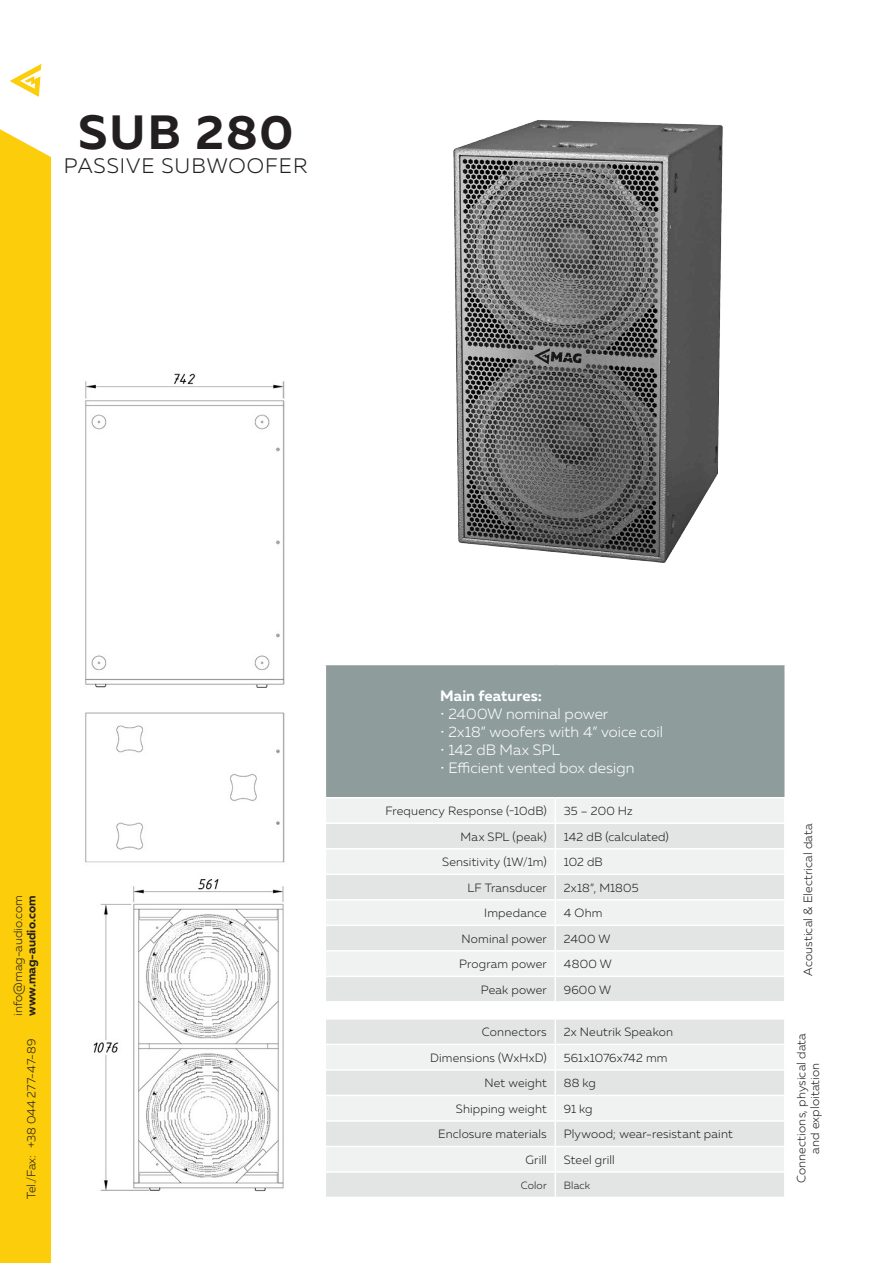
<style>
.page{position:relative;width:893px;height:1263px;background:#fff}
.page>*{position:absolute;margin:0;border:0;box-sizing:border-box;transform-origin:0 0}
.t1{font:700 48px "Muller";letter-spacing:.045em;color:#231f20}
.t2{font:300 21px "Muller";letter-spacing:.05em;color:#231f20}
.table_head_sub{font:300 15px "Muller";color:#fff}
.table_head_sub-2{font:700 15px "Muller";letter-spacing:.005em;color:#fff}
.table_main{font:300 12px/13.8px "Muller";letter-spacing:.015em;color:#231f20;text-align:center}
.t3{font:700 12px "Muller";color:#231f20}
.table_main-2{font:300 10.5px "Muller";letter-spacing:.02em;color:#231f20}
</style>
<div class="page">
<div style="left:0;top:129px;width:51px;height:1134px;background:#fccd0a"></div>
<svg style="left:10px;top:64px;width:31px;height:33px"></svg>
<div style="left:325px;top:664px;width:460px;height:134px;background:#8e9c9c"></div>
<div style="left:326px;top:799px;width:458px;height:23px;background:#f0f2f2"></div>
<svg style="left:326px;top:824px;width:458px;height:373px;fill:#e3e5e5"></svg>
<hr style="left:325px;top:848px;width:230px;height:1px;background:#fff">
<hr style="left:555px;top:848px;width:229px;height:1px;background:#fff">
<hr style="left:325px;top:873px;width:230px;height:2px;background:#fff">
<hr style="left:555px;top:873px;width:229px;height:2px;background:#fff">
<hr style="left:325px;top:899px;width:230px;height:1px;background:#fff">
<hr style="left:555px;top:899px;width:229px;height:1px;background:#fff">
<hr style="left:325px;top:924px;width:230px;height:2px;background:#fff">
<hr style="left:555px;top:924px;width:229px;height:2px;background:#fff">
<hr style="left:325px;top:950px;width:230px;height:1px;background:#fff">
<hr style="left:555px;top:950px;width:229px;height:1px;background:#fff">
<hr style="left:325px;top:975px;width:230px;height:2px;background:#fff">
<hr style="left:555px;top:975px;width:229px;height:2px;background:#fff">
<hr style="left:325px;top:1001px;width:230px;height:1px;background:#fff">
<hr style="left:555px;top:1001px;width:230px;height:1px;background:#fff">
<hr style="left:325px;top:1018px;width:230px;height:2px;background:#fff">
<hr style="left:555px;top:1018px;width:230px;height:2px;background:#fff">
<hr style="left:325px;top:1044px;width:230px;height:1px;background:#fff">
<hr style="left:555px;top:1044px;width:229px;height:1px;background:#fff">
<hr style="left:325px;top:1069px;width:230px;height:2px;background:#fff">
<hr style="left:555px;top:1069px;width:229px;height:2px;background:#fff">
<hr style="left:325px;top:1095px;width:230px;height:1px;background:#fff">
<hr style="left:555px;top:1095px;width:229px;height:1px;background:#fff">
<hr style="left:325px;top:1120px;width:230px;height:2px;background:#fff">
<hr style="left:555px;top:1120px;width:229px;height:2px;background:#fff">
<hr style="left:325px;top:1146px;width:230px;height:1px;background:#fff">
<hr style="left:555px;top:1146px;width:229px;height:1px;background:#fff">
<hr style="left:325px;top:1171px;width:230px;height:2px;background:#fff">
<hr style="left:555px;top:1171px;width:229px;height:2px;background:#fff">
<svg style="left:555px;top:799px;width:1px;height:398px"></svg>
<hr style="left:784px;top:665px;width:2px;height:132px;background:#fff">
<hr style="left:325px;top:664px;width:230px;height:1px;background:#fff">
<hr style="left:325px;top:665px;width:1px;height:132px;background:#fff">
<hr style="left:555px;top:664px;width:230px;height:1px;background:#fff">
<hr style="left:325px;top:797px;width:230px;height:1px;background:#fff">
<hr style="left:555px;top:797px;width:230px;height:1px;background:#fff">
<img style="left:85px;top:373px;width:200px;height:819px">
<img style="left:453px;top:120px;width:270px;height:443px">
<p class="t1" style="left:78px;top:102px;width:217px">SUB 280</p>
<p class="t2" style="left:64px;top:153px;width:245px">PASSIVE SUBWOOFER</p>
<p class="table_main" style="left:11px;top:1015px;width:122px;rotate:-90deg">info@mag-audio.com</p>
<p class="t3" style="left:24px;top:1016px;width:122px;rotate:-90deg">www.mag-audio.com</p>
<p class="table_main" style="left:24px;top:1199px;width:162px;rotate:-90deg">Tel./Fax: +38 044 277-47-89</p>
<p class="table_head_sub-2" style="left:440px;top:686px;width:103px">Main features:</p>
<p class="table_head_sub" style="left:440px;top:705px;width:170px">• 2400W nominal power</p>
<p class="table_head_sub" style="left:440px;top:723px;width:224px">• 2x18” woofers with 4” voice coil</p>
<p class="table_head_sub" style="left:440px;top:741px;width:121px">• 142 dB Max SPL</p>
<p class="table_head_sub" style="left:440px;top:759px;width:196px">• Efficient vented box design</p>
<p class="table_main" style="left:385px;top:804px;width:163px">Frequency Response (-10dB)</p>
<p class="table_main" style="left:564px;top:804px;width:70px">35 – 200 Hz</p>
<p class="table_main" style="left:801px;top:976px;width:154px;rotate:-90deg">Acoustical &amp; Electrical data</p>
<p class="table_main" style="left:461px;top:829px;width:88px">Max SPL (peak)</p>
<p class="table_main" style="left:564px;top:829px;width:106px">142 dB (calculated)</p>
<p class="table_main" style="left:442px;top:855px;width:106px">Sensitivity (1W/1m)</p>
<p class="table_main" style="left:564px;top:855px;width:40px">102 dB</p>
<p class="table_main" style="left:467px;top:880px;width:81px">LF Transducer</p>
<p class="table_main" style="left:564px;top:880px;width:76px">2x18”, M1805</p>
<p class="table_main" style="left:484px;top:906px;width:64px">Impedance</p>
<p class="table_main" style="left:564px;top:906px;width:40px">4 Ohm</p>
<p class="table_main" style="left:462px;top:931px;width:87px">Nominal power</p>
<p class="table_main" style="left:564px;top:931px;width:48px">2400 W</p>
<p class="table_main" style="left:459px;top:957px;width:89px">Program power</p>
<p class="table_main" style="left:564px;top:957px;width:50px">4800 W</p>
<p class="table_main" style="left:481px;top:983px;width:67px">Peak power</p>
<p class="table_main" style="left:564px;top:983px;width:49px">9600 W</p>
<p class="table_main" style="left:482px;top:1025px;width:66px">Connectors</p>
<p class="table_main" style="left:564px;top:1025px;width:111px">2x Neutrik Speakon</p>
<p class="table_main" style="left:794px;top:1183px;width:152px;rotate:-90deg">Connections, physical data and exploitation</p>
<p class="table_main" style="left:430px;top:1051px;width:118px">Dimensions (WxHxD)</p>
<p class="table_main" style="left:564px;top:1051px;width:105px">561х1076х742 mm</p>
<p class="table_main" style="left:485px;top:1076px;width:64px">Net weight</p>
<p class="table_main" style="left:564px;top:1076px;width:34px">88 kg</p>
<p class="table_main" style="left:456px;top:1102px;width:92px">Shipping weight</p>
<p class="table_main" style="left:564px;top:1102px;width:30px">91 kg</p>
<p class="table_main" style="left:438px;top:1127px;width:110px">Enclosure materials</p>
<p class="table_main" style="left:564px;top:1127px;width:170px">Plywood; wear-resistant paint</p>
<p class="table_main" style="left:525px;top:1153px;width:23px">Grill</p>
<p class="table_main" style="left:564px;top:1153px;width:53px">Steel grill</p>
<p class="table_main-2" style="left:521px;top:1179px;width:28px">Color</p>
<p class="table_main-2" style="left:564px;top:1179px;width:28px">Black</p>
</div>
